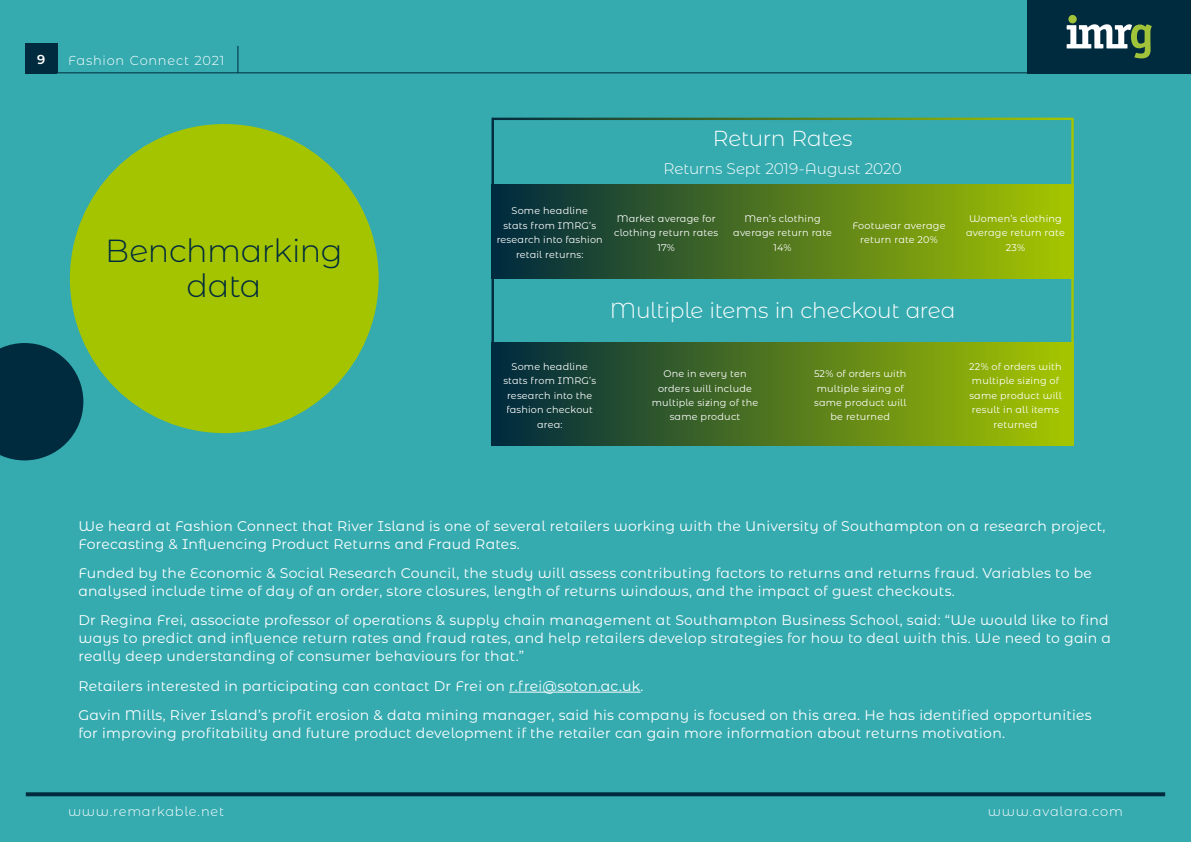
<style>
.page{position:relative;width:1191px;height:842px;background:#35abb0}
.page>*{position:absolute;margin:0;border:0;box-sizing:border-box;transform-origin:0 0}
.Main_Header{font:300 32px/35.2px "Montserrat Alternates";letter-spacing:-.02em;color:#002b3e;text-align:center}
.Main_Header-2{font:300 21.7px "Montserrat Alternates";letter-spacing:-.015em;color:#fff}
.Main_Header-3{font:300 15.3px "Montserrat Alternates";letter-spacing:-.01em;color:#fff}
.Body_Copy{font:14px/18px "Montserrat Alternates";letter-spacing:.02em;color:#fff}
.t1{font:300 13px "Montserrat Alternates";letter-spacing:.055em;color:#fff}
.t2{font:600 13px "Montserrat Alternates";color:#fff}
.Body_Copy-2{font:9.7px/14.5px "Montserrat Alternates";letter-spacing:.02em;color:#fff;text-align:center}
</style>
<div class="page">
<div style="left:1027px;top:0;width:164px;height:73px;background:#002b3e"></div>
<div style="left:26px;top:43px;width:31px;height:30px;background:#002b3e"></div>
<div style="left:1068px;top:15px;width:8px;height:8px;background:#a1c33a;border-radius:50%"></div>
<svg style="left:1066px;top:24px;width:85px;height:34px"></svg>
<hr style="left:57px;top:72px;width:970px;height:1px;background:#002b3e">
<svg style="left:26px;top:792px;width:1139px;height:4px;background:#033446"></svg>
<hr style="left:57px;top:43px;width:1px;height:30px;background:#002b3e">
<svg style="left:237px;top:46px;width:1px;height:27px"></svg>
<div style="left:70px;top:124px;width:309px;height:309px;background:#a4c400;border-radius:50%"></div>
<hr style="left:491px;top:118px;width:582px;height:2px;background:#fff">
<hr style="left:491px;top:120px;width:3px;height:65px;background:#002b3e">
<div style="left:491px;top:184px;width:582px;height:95px;background:linear-gradient(to right,#00293f,#a6c600)"></div>
<hr style="left:1071px;top:120px;width:2px;height:64px;background:#a4c400">
<hr style="left:491px;top:276px;width:582px;height:3px;background:#fff">
<div style="left:491px;top:343px;width:582px;height:102px;background:linear-gradient(to right,#00293f,#a6c600)"></div>
<hr style="left:491px;top:279px;width:3px;height:65px;background:#002b3e">
<hr style="left:1071px;top:279px;width:2px;height:64px;background:#a4c400">
<hr style="left:509px;top:692px;width:131px;height:1px;background:#fff">
<svg style="left:0;top:343px;width:83px;height:117px;background:#083e4f"></svg>
<p class="t2" style="left:37px;top:51px;width:10px">9</p>
<p class="t1" style="left:68px;top:51px;width:158px">Fashion Connect 2021</p>
<p class="Main_Header" style="left:105px;top:232px;width:239px">Benchmarking data</p>
<p class="Main_Header-2" style="left:712px;top:123px;width:141px">Return Rates</p>
<p class="Main_Header-3" style="left:663px;top:158px;width:240px">Returns Sept 2019-August 2020</p>
<p class="Body_Copy-2" style="left:496px;top:203px;width:108px">Some headline<br>stats from IMRG’s research into fashion retail returns:</p>
<p class="Body_Copy-2" style="left:614px;top:211px;width:105px">Market average for clothing return rates<br>17%</p>
<p class="Body_Copy-2" style="left:733px;top:211px;width:100px">Men’s clothing average return rate<br>14%</p>
<p class="Body_Copy-2" style="left:852px;top:218px;width:95px">Footwear average return rate 20%</p>
<p class="Body_Copy-2" style="left:966px;top:211px;width:100px">Women’s clothing average return rate<br>23%</p>
<p class="Main_Header-2" style="left:610px;top:296px;width:347px">Multiple items in checkout area</p>
<p class="Body_Copy-2" style="left:503px;top:359px;width:94px">Some headline stats from IMRG’s research into the fashion checkout area:</p>
<p class="Body_Copy-2" style="left:651px;top:366px;width:108px">One in every ten orders will include multiple sizing of the same product</p>
<p class="Body_Copy-2" style="left:814px;top:366px;width:94px">52% of orders with multiple sizing of same product will be returned</p>
<p class="Body_Copy-2" style="left:969px;top:359px;width:94px">22% of orders with multiple sizing of same product will result in all items returned</p>
<p class="Body_Copy" style="left:78px;top:516px;width:1028px">We heard at Fashion Connect that River Island is one of several retailers working with the University of Southampton on a research project,<br>Forecasting &amp; Influencing Product Returns and Fraud Rates.</p>
<p class="Body_Copy" style="left:78px;top:563px;width:1015px">Funded by the Economic &amp; Social Research Council, the study will assess contributing factors to returns and returns fraud. Variables to be analysed include time of day of an order, store closures, length of returns windows, and the impact of guest checkouts.</p>
<p class="Body_Copy" style="left:78px;top:611px;width:1034px">Dr Regina Frei, associate professor of operations &amp; supply chain management at Southampton Business School, said: “We would like to find ways to predict and influence return rates and fraud rates, and help retailers develop strategies for how to deal with this. We need to gain a really deep understanding of consumer behaviours for that.”</p>
<p class="Body_Copy" style="left:78px;top:676px;width:567px">Retailers interested in participating can contact Dr Frei on r.frei@soton.ac.uk.</p>
<p class="Body_Copy" style="left:78px;top:706px;width:1014px">Gavin Mills, River Island’s profit erosion &amp; data mining manager, said his company is focused on this area. He has identified opportunities for improving profitability and future product development if the retailer can gain more information about returns motivation.</p>
<p class="t1" style="left:68px;top:802px;width:157px">www.remarkable.net</p>
<p class="t1" style="left:987px;top:802px;width:137px">www.avalara.com</p>
</div>
